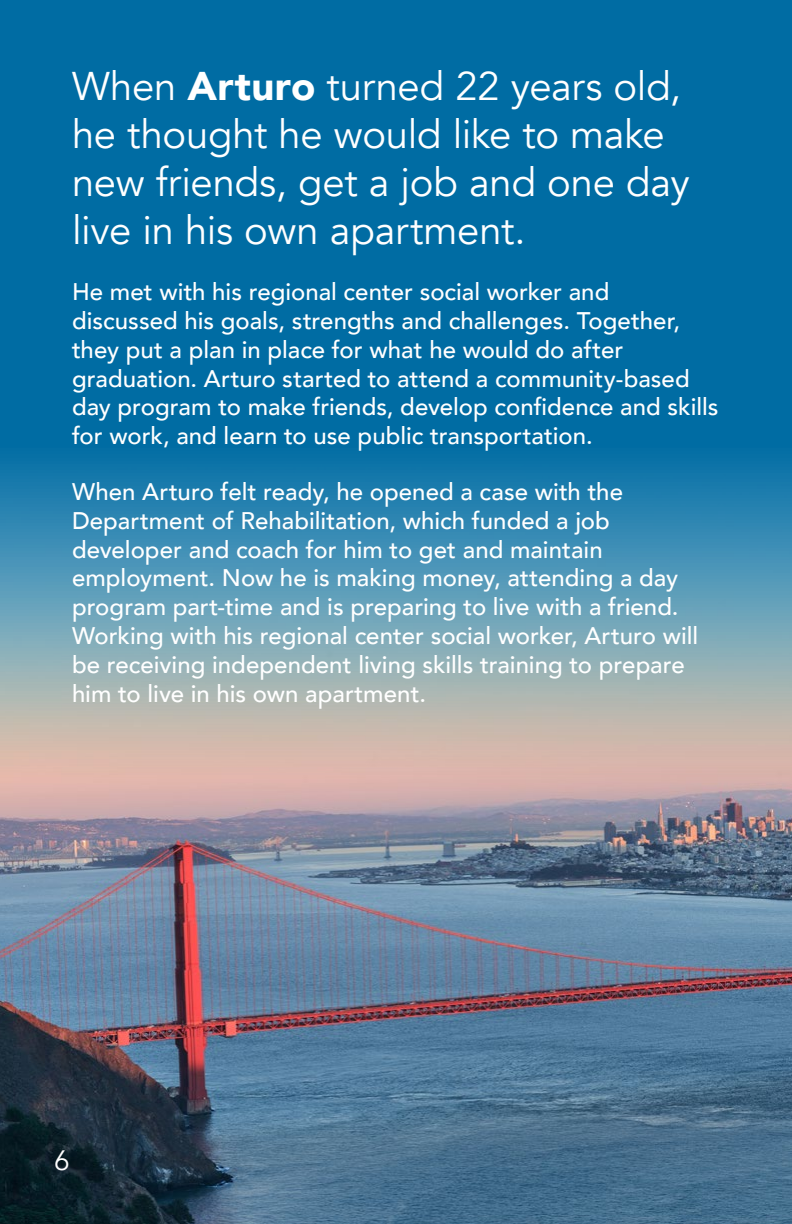
<style>
.page{position:relative;width:792px;height:1224px;background:#006ca3}
.page>*{position:absolute;margin:0;border:0;box-sizing:border-box;transform-origin:0 0}
.t1{font:40px/48px "Avenir";letter-spacing:-.005em;color:#fff}
.t2{font:28px "Avenir";color:#fff}
.t3{font:500 24px/28.8px "Avenir";color:#fff}
.s1{font-weight:900}
</style>
<div class="page">
<img style="left:0;top:461px;width:792px;height:763px">
<img style="left:791px;top:736px;width:1px;height:488px">
<h1 class="t1" style="left:72px;top:63px;width:619px">When <span class="s1">Arturo</span> turned 22 years old, he thought he would like to make new friends, get a job and one day live in his own apartment.</h1>
<p class="t3" style="left:72px;top:276px;width:648px">He met with his regional center social worker and discussed his goals, strengths and challenges. Together, they put a plan in place for what he would do after graduation. Arturo started to attend a community-based day program to make friends, develop confidence and skills for work, and learn to use public transportation.</p>
<p class="t3" style="left:72px;top:476px;width:628px">When Arturo felt ready, he opened a case with the Department of Rehabilitation, which funded a job developer and coach for him to get and maintain employment. Now he is making money, attending a day program part-time and is preparing to live with a friend.<br>Working with his regional center social worker, Arturo will be receiving independent living skills training to prepare him to live in his own apartment.</p>
<p class="t2" style="left:54px;top:1144px;width:17px">6</p>
</div>
